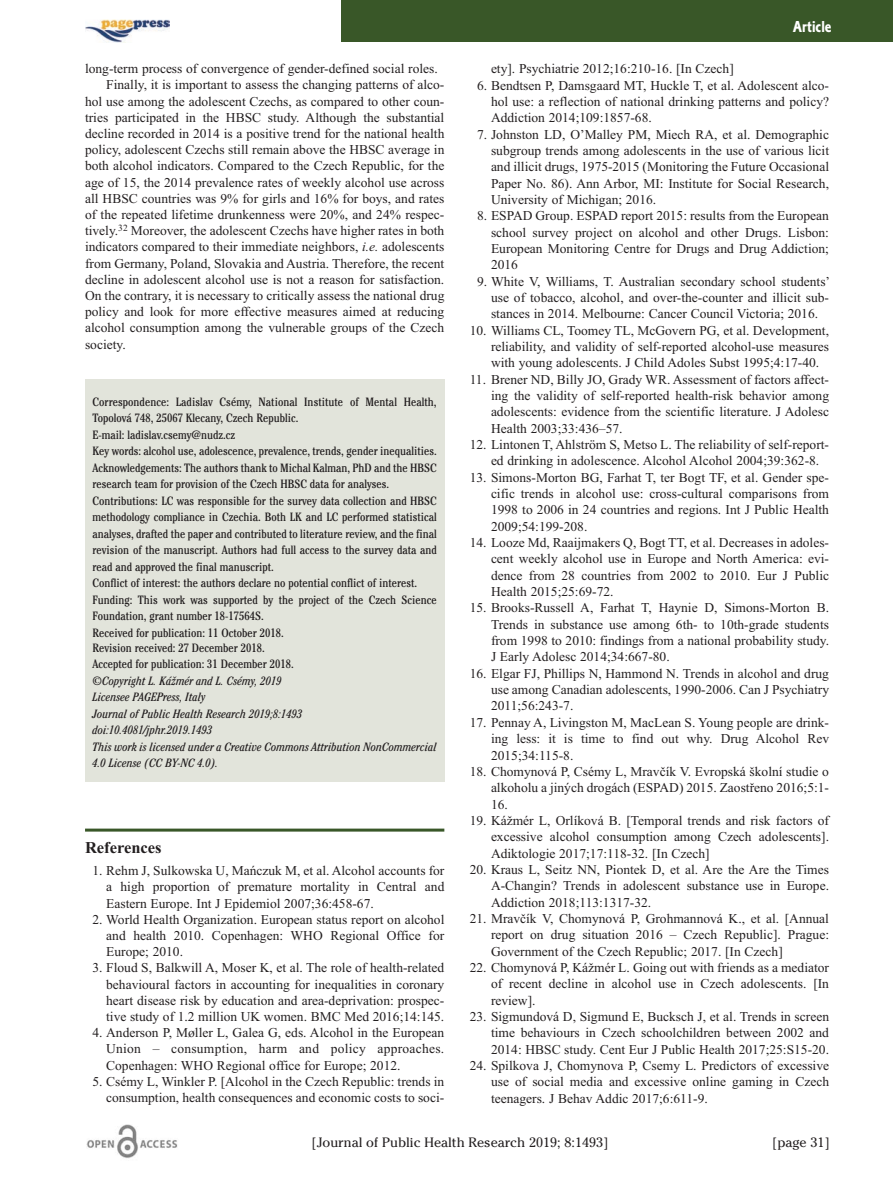
<style>
.page{position:relative;width:893px;height:1191px;background:#fff}
.page>*{position:absolute;margin:0;border:0;box-sizing:border-box;transform-origin:0 0}
.t1{font:700 16.5px "Times New Roman";color:#231f20}
.t2{font:16.5px "Corinthian Bold Condensed Plain";color:#fff}
.t3{font:13.5px/16.4px "Times New Roman";color:#231f20;text-align:justify}
.t4{font:13.5px "Cheltenham";color:#231f20}
.t5{font:condensed 12px/16.5px "Cheltenham";color:#231f20}
.t6{font:italic condensed 12px/16.5px "Cheltenham";color:#231f20}
.s1{font-style:italic}
</style>
<div class="page">
<div style="left:342px;top:0;width:551px;height:41px;background:#395728"></div>
<hr style="left:85px;top:828px;width:359px;height:3px;background:#395728">
<img style="left:85px;top:19px;width:85px;height:24px">
<img style="left:86px;top:1124px;width:92px;height:35px">
<div style="left:85px;top:379px;width:359px;height:402px;background:#e2e4db"></div>
<p class="t2" style="left:793px;top:21px;width:40px">Article</p>
<p class="t3" style="left:85px;top:60px;width:354px">long-term process of convergence of gender-defined social roles.</p>
<p class="t3" style="left:106px;top:77px;width:340px">Finally, it is important to assess the changing patterns of alco-</p>
<p class="t3" style="left:85px;top:93px;width:361px">hol use among the adolescent Czechs, as compared to other coun-</p>
<p class="t3" style="left:85px;top:109px;width:361px">tries participated in the HBSC study. Although the substantial</p>
<p class="t3" style="left:85px;top:125px;width:361px">decline recorded in 2014 is a positive trend for the national health</p>
<p class="t3" style="left:85px;top:141px;width:361px">policy, adolescent Czechs still remain above the HBSC average in</p>
<p class="t3" style="left:85px;top:158px;width:361px">both alcohol indicators. Compared to the Czech Republic, for the</p>
<p class="t3" style="left:85px;top:174px;width:361px">age of 15, the 2014 prevalence rates of weekly alcohol use across</p>
<p class="t3" style="left:85px;top:190px;width:361px">all HBSC countries was 9% for girls and 16% for boys, and rates</p>
<p class="t3" style="left:85px;top:206px;width:361px">of the repeated lifetime drunkenness were 20%, and 24% respec-</p>
<p class="t3" style="left:85px;top:222px;width:361px">tively.<sup>32</sup> Moreover, the adolescent Czechs have higher rates in both</p>
<p class="t3" style="left:85px;top:239px;width:361px">indicators compared to their immediate neighbors, <span class="s1">i.e.</span> adolescents</p>
<p class="t3" style="left:85px;top:255px;width:361px">from Germany, Poland, Slovakia and Austria. Therefore, the recent</p>
<p class="t3" style="left:85px;top:271px;width:361px">decline in adolescent alcohol use is not a reason for satisfaction.</p>
<p class="t3" style="left:85px;top:287px;width:361px">On the contrary, it is necessary to critically assess the national drug</p>
<p class="t3" style="left:85px;top:303px;width:361px">policy and look for more effective measures aimed at reducing</p>
<p class="t3" style="left:85px;top:320px;width:361px">alcohol consumption among the vulnerable groups of the Czech</p>
<p class="t3" style="left:85px;top:336px;width:42px">society.</p>
<p class="t3" style="left:491px;top:60px;width:244px">ety]. Psychiatrie 2012;16:210-16. [In Czech]</p>
<p class="t3" style="left:491px;top:77px;width:340px;text-indent:-14px">6. Bendtsen P, Damsgaard MT, Huckle T, et al. Adolescent alco&shy;hol use: a reflection of national drinking patterns and policy?<br>Addiction 2014;109:1857-68.</p>
<p class="t3" style="left:491px;top:126px;width:340px;text-indent:-14px">7. Johnston LD, O’Malley PM, Miech RA, et al. Demographic subgroup trends among adolescents in the use of various licit and illicit drugs, 1975-2015 (Monitoring the Future Occasional Paper No. 86). Ann Arbor, MI: Institute for Social Research, University of Michigan; 2016.</p>
<p class="t3" style="left:491px;top:207px;width:340px;text-indent:-14px">8. ESPAD Group. ESPAD report 2015: results from the European school survey project on alcohol and other Drugs. Lisbon:<br>European Monitoring Centre for Drugs and Drug Addiction; 2016</p>
<p class="t3" style="left:491px;top:273px;width:341px;text-indent:-14px">9. White V, Williams, T. Australian secondary school students’ use of tobacco, alcohol, and over-the-counter and illicit sub&shy;stances in 2014. Melbourne: Cancer Council Victoria; 2016.</p>
<p class="t3" style="left:491px;top:322px;width:340px;text-indent:-21px">10. Williams CL, Toomey TL, McGovern PG, et al. Development, reliability, and validity of self-reported alcohol-use measures with young adolescents. J Child Adoles Subst 1995;4:17-40.</p>
<p class="t3" style="left:491px;top:371px;width:340px;text-indent:-21px">11. Brener ND, Billy JO, Grady WR. Assessment of factors affect&shy;ing the validity of self-reported health-risk behavior among adolescents: evidence from the scientific literature. J Adolesc Health 2003;33:436–57.</p>
<p class="t3" style="left:491px;top:436px;width:340px;text-indent:-21px">12. Lintonen T, Ahlström S, Metso L. The reliability of self-report&shy;ed drinking in adolescence. Alcohol Alcohol 2004;39:362-8.</p>
<p class="t3" style="left:491px;top:469px;width:340px;text-indent:-21px">13. Simons-Morton BG, Farhat T, ter Bogt TF, et al. Gender spe&shy;cific trends in alcohol use: cross-cultural comparisons from 1998 to 2006 in 24 countries and regions. Int J Public Health 2009;54:199-208.</p>
<p class="t3" style="left:491px;top:534px;width:340px;text-indent:-21px">14. Looze Md, Raaijmakers Q, Bogt TT, et al. Decreases in adoles&shy;cent weekly alcohol use in Europe and North America: evi&shy;dence from 28 countries from 2002 to 2010. Eur J Public Health 2015;25:69-72.</p>
<p class="t3" style="left:491px;top:599px;width:340px;text-indent:-21px">15. Brooks-Russell A, Farhat T, Haynie D, Simons-Morton B.<br>Trends in substance use among 6th- to 10th-grade students from 1998 to 2010: findings from a national probability study.<br>J Early Adolesc 2014;34:667-80.</p>
<p class="t3" style="left:491px;top:665px;width:340px;text-indent:-21px">16. Elgar FJ, Phillips N, Hammond N. Trends in alcohol and drug use among Canadian adolescents, 1990-2006. Can J Psychiatry 2011;56:243-7.</p>
<p class="t3" style="left:491px;top:714px;width:340px;text-indent:-21px">17. Pennay A, Livingston M, MacLean S. Young people are drink&shy;ing less: it is time to find out why. Drug Alcohol Rev 2015;34:115-8.</p>
<p class="t3" style="left:491px;top:763px;width:340px;text-indent:-21px">18. Chomynová P, Csémy L, Mravčík V. Evropská školní studie o alkoholu a jiných drogách (ESPAD) 2015. Zaostřeno 2016;5:1- 16.</p>
<p class="t3" style="left:491px;top:812px;width:340px;text-indent:-21px">19. Kážmér L, Orlíková B. [Temporal trends and risk factors of excessive alcohol consumption among Czech adolescents].<br>Adiktologie 2017;17:118-32. [In Czech]</p>
<p class="t3" style="left:491px;top:861px;width:340px;text-indent:-21px">20. Kraus L, Seitz NN, Piontek D, et al. Are the Are the Times A-Changin? Trends in adolescent substance use in Europe.<br>Addiction 2018;113:1317-32.</p>
<p class="t3" style="left:491px;top:910px;width:340px;text-indent:-21px">21. Mravčík V, Chomynová P, Grohmannová K., et al. [Annual report on drug situation 2016 – Czech Republic]. Prague:<br>Government of the Czech Republic; 2017. [In Czech]</p>
<p class="t3" style="left:491px;top:959px;width:340px;text-indent:-21px">22. Chomynová P, Kážmér L. Going out with friends as a mediator of recent decline in alcohol use in Czech adolescents. [In review].</p>
<p class="t3" style="left:491px;top:1008px;width:340px;text-indent:-21px">23. Sigmundová D, Sigmund E, Bucksch J, et al. Trends in screen time behaviours in Czech schoolchildren between 2002 and 2014: HBSC study. Cent Eur J Public Health 2017;25:S15-20.</p>
<p class="t3" style="left:491px;top:1057px;width:340px;text-indent:-21px">24. Spilkova J, Chomynova P, Csemy L. Predictors of excessive use of social media and excessive online gaming in Czech teenagers. J Behav Addic 2017;6:611-9.</p>
<p class="t4" style="left:311px;top:1134px;width:299px">[Journal of Public Health Research 2019; 8:1493]</p>
<p class="t4" style="left:772px;top:1134px;width:59px">[page 31]</p>
<p class="t5" style="left:93px;top:394px;width:346px">Correspondence: Ladislav Csémy, National Institute of Mental Health, Topolová 748, 25067 Klecany, Czech Republic.<br>E-mail: ladislav.csemy@nudz.cz<br>Key words: alcohol use, adolescence, prevalence, trends, gender inequalities.<br>Acknowledgements: The authors thank to Michal Kalman, PhD and the HBSC research team for provision of the Czech HBSC data for analyses.<br>Contributions: LC was responsible for the survey data collection and HBSC methodology compliance in Czechia. Both LK and LC performed statistical analyses, drafted the paper and contributed to literature review, and the final revision of the manuscript. Authors had full access to the survey data and read and approved the final manuscript.<br>Conflict of interest: the authors declare no potential conflict of interest.<br>Funding: This work was supported by the project of the Czech Science Foundation, grant number 18-17564S.<br>Received for publication: 11 October 2018.</p>
<p class="t5" style="left:93px;top:640px;width:203px">Revision received: 27 December 2018.<br>Accepted for publication: 31 December 2018.</p>
<p class="t6" style="left:93px;top:673px;width:346px">©Copyright L. Kážmér and L. Csémy, 2019<br>Licensee PAGEPress, Italy<br>Journal of Public Health Research 2019;8:1493<br>doi:10.4081/jphr.2019.1493<br>This work is licensed under a Creative Commons Attribution NonCommercial 4.0 License (CC BY-NC 4.0).</p>
<p class="t1" style="left:85px;top:837px;width:78px">References</p>
<p class="t3" style="left:106px;top:862px;width:340px;text-indent:-14px">1. Rehm J, Sulkowska U, Mańczuk M, et al. Alcohol accounts for a high proportion of premature mortality in Central and Eastern Europe. Int J Epidemiol 2007;36:458-67.</p>
<p class="t3" style="left:106px;top:911px;width:340px;text-indent:-14px">2. World Health Organization. European status report on alcohol and health 2010. Copenhagen: WHO Regional Office for Europe; 2010.</p>
<p class="t3" style="left:106px;top:959px;width:340px;text-indent:-14px">3. Floud S, Balkwill A, Moser K, et al. The role of health-related behavioural factors in accounting for inequalities in coronary heart disease risk by education and area-deprivation: prospec&shy;tive study of 1.2 million UK women. BMC Med 2016;14:145.</p>
<p class="t3" style="left:106px;top:1024px;width:340px;text-indent:-14px">4. Anderson P, Møller L, Galea G, eds. Alcohol in the European Union – consumption, harm and policy approaches.<br>Copenhagen: WHO Regional office for Europe; 2012.</p>
<p class="t3" style="left:92px;top:1073px;width:353px;text-align:right">5. Csémy L, Winkler P. [Alcohol in the Czech Republic: trends in consumption, health consequences and economic costs to soci-</p>
</div>
